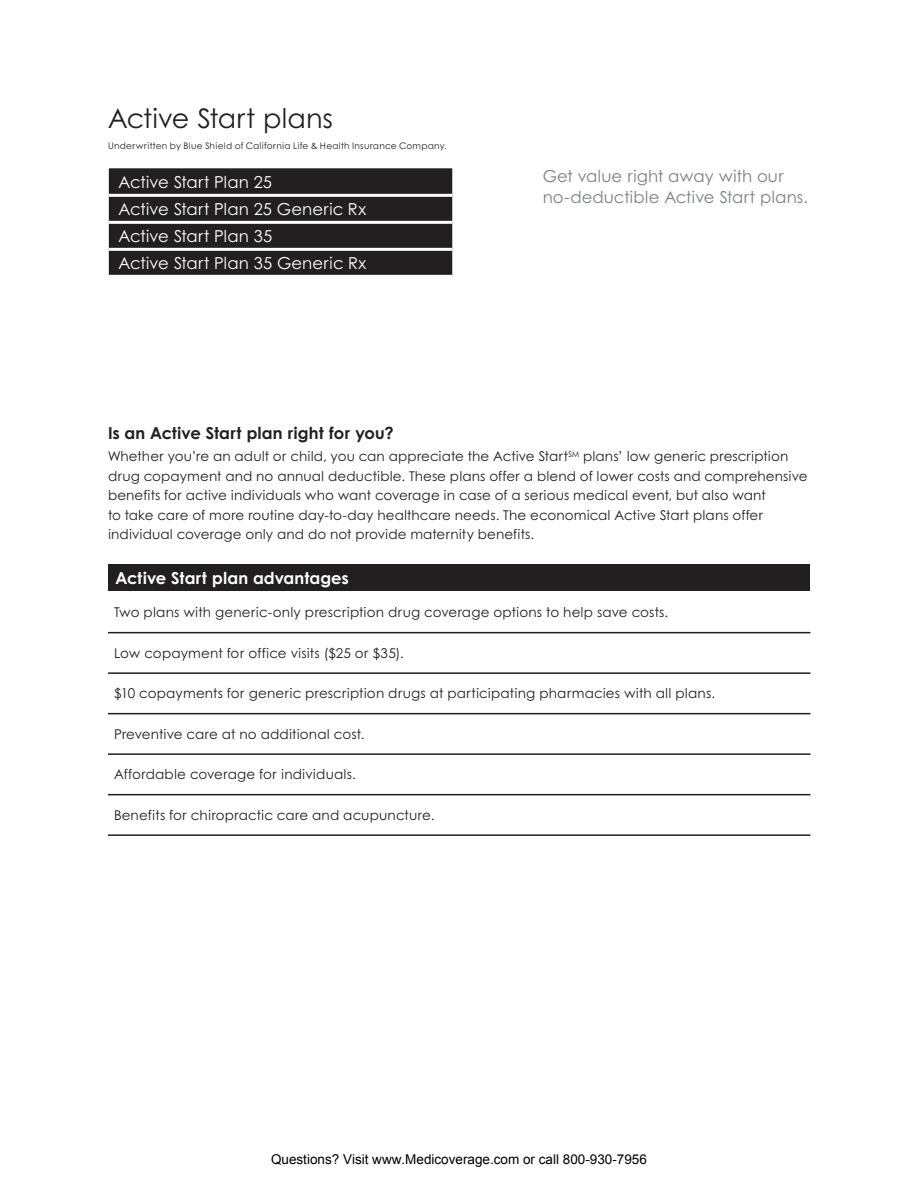
<style>
.page{position:relative;width:918px;height:1188px;background:#fff}
.page>*{position:absolute;margin:0;border:0;box-sizing:border-box;transform-origin:0 0}
.t1{font:27px "Century Gothic B";letter-spacing:-.005em;color:#231f20}
.t2{font:16.5px/27px "Century Gothic B";color:#fff}
.t3{font:16.5px/21px "Century Gothic B";letter-spacing:.005em;color:#7e8083}
.t4{font:700 16.5px "Century Gothic B";letter-spacing:.005em;color:#231f20}
.t5{font:700 16.5px "Century Gothic B";letter-spacing:.005em;color:#fff}
.t6{font:13.5px/19.5px "Century Gothic B";letter-spacing:.01em;color:#231f20}
.t7{font:13.5px "Arial";color:#000}
.t8{font:9px "Century Gothic B";letter-spacing:.025em;color:#231f20}
</style>
<div class="page">
<hr style="left:108px;top:632px;width:702px;height:1px;background:#231f20">
<hr style="left:108px;top:672px;width:702px;height:2px;background:#231f20">
<hr style="left:108px;top:713px;width:702px;height:1px;background:#231f20">
<hr style="left:108px;top:753px;width:702px;height:2px;background:#231f20">
<hr style="left:108px;top:794px;width:702px;height:1px;background:#231f20">
<hr style="left:108px;top:834px;width:702px;height:2px;background:#231f20">
<div style="left:108px;top:564px;width:702px;height:27px;background:#231f20"></div>
<div style="left:109px;top:168px;width:343px;height:107px;background:#231f20"></div>
<hr style="left:109px;top:194px;width:343px;height:3px;background:#fff">
<hr style="left:109px;top:221px;width:343px;height:3px;background:#fff">
<hr style="left:109px;top:248px;width:343px;height:3px;background:#fff">
<h1 class="t1" style="left:108px;top:102px;width:227px">Active Start plans</h1>
<p class="t8" style="left:108px;top:140px;width:340px">Underwritten by Blue Shield of California Life &amp; Health Insurance Company.</p>
<p class="t2" style="left:119px;top:168px;width:250px">Active Start Plan 25<br>Active Start Plan 25 Generic Rx<br>Active Start Plan 35<br>Active Start Plan 35 Generic Rx</p>
<p class="t3" style="left:543px;top:165px;width:267px">Get value right away with our no-deductible Active Start plans.</p>
<p class="t4" style="left:108px;top:422px;width:287px">Is an Active Start plan right for you?</p>
<p class="t6" style="left:108px;top:447px;width:701px">Whether you’re an adult or child, you can appreciate the Active Start<sup>SM</sup> plans’ low generic prescription drug copayment and no annual deductible. These plans offer a blend of lower costs and comprehensive benefits for active individuals who want coverage in case of a serious medical event, but also want<br>to take care of more routine day-to-day healthcare needs. The economical Active Start plans offer individual coverage only and do not provide maternity benefits.</p>
<p class="t5" style="left:116px;top:567px;width:235px">Active Start plan advantages</p>
<p class="t6" style="left:114px;top:603px;width:556px">Two plans with generic-only prescription drug coverage options to help save costs.</p>
<p class="t6" style="left:114px;top:643px;width:291px">Low copayment for office visits ($25 or $35).</p>
<p class="t6" style="left:114px;top:684px;width:603px">$10 copayments for generic prescription drugs at participating pharmacies with all plans.</p>
<p class="t6" style="left:114px;top:724px;width:252px">Preventive care at no additional cost.</p>
<p class="t6" style="left:114px;top:765px;width:243px">Affordable coverage for individuals.</p>
<p class="t6" style="left:114px;top:805px;width:322px">Benefits for chiropractic care and acupuncture.</p>
<p class="t7" style="left:271px;top:1150px;width:377px">Questions? Visit www.Medicoverage.com or call 800-930-7956</p>
</div>
